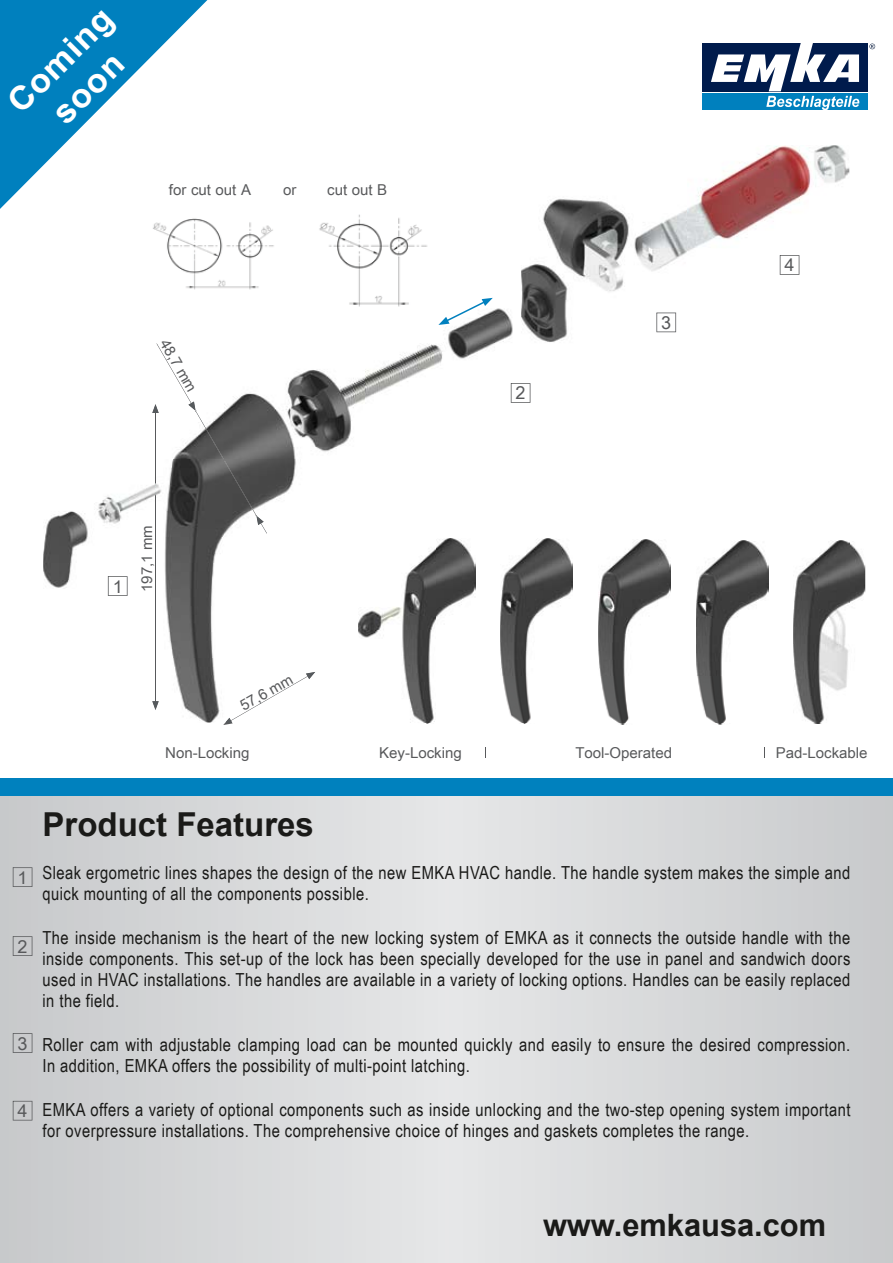
<style>
.page{position:relative;width:893px;height:1263px;background:#fff}
.page>*{position:absolute;margin:0;border:0;box-sizing:border-box;transform-origin:0 0}
.t1{font:700 33px "Arial";color:#1a1a18}
.t2{font:700 33px/39.6px "Arial";color:#fff;text-align:center;scale:1.05 1}
.t3{font:700 30.75px "Arial";color:#1a1a18}
.t4{font:18px/21px "Arial Narrow";letter-spacing:.025em;color:#1a1a18}
.t5{font:18px "Arial Unicode MS";color:#58595b}
.t6{font:15px "Arial Unicode MS";color:#58595b}
</style>
<div class="page">
<svg style="left:0;top:795px;width:893px;height:468px;background:#d6d7d9"></svg>
<div style="left:0;top:778px;width:893px;height:17px;background:#0081be"></div>
<img style="left:267px;top:198px;width:421px;height:262px">
<img style="left:688px;top:145px;width:161px;height:396px">
<img style="left:43px;top:460px;width:253px;height:262px">
<img style="left:155px;top:533px;width:1px;height:168px">
<svg style="left:152px;top:701px;width:7px;height:9px"></svg>
<svg style="left:223px;top:672px;width:92px;height:53px"></svg>
<svg style="left:152px;top:343px;width:115px;height:190px"></svg>
<img style="left:358px;top:538px;width:117px;height:186px">
<img style="left:500px;top:539px;width:72px;height:184px">
<img style="left:598px;top:540px;width:72px;height:184px">
<img style="left:696px;top:540px;width:72px;height:185px">
<img style="left:849px;top:542px;width:16px;height:61px">
<img style="left:813px;top:722px;width:9px;height:2px">
<img style="left:794px;top:541px;width:55px;height:181px">
<img style="left:313px;top:202px;width:119px;height:105px">
<img style="left:153px;top:198px;width:130px;height:95px">
<svg style="left:0;top:0;width:219px;height:220px"></svg>
<svg style="left:108px;top:576px;width:20px;height:20px"></svg>
<svg style="left:780px;top:255px;width:19px;height:20px"></svg>
<svg style="left:656px;top:313px;width:20px;height:19px"></svg>
<svg style="left:511px;top:383px;width:19px;height:20px"></svg>
<svg style="left:13px;top:867px;width:19px;height:20px"></svg>
<svg style="left:13px;top:1101px;width:19px;height:19px"></svg>
<svg style="left:13px;top:1033px;width:19px;height:20px"></svg>
<svg style="left:13px;top:936px;width:19px;height:20px"></svg>
<svg style="left:438px;top:298px;width:55px;height:27px"></svg>
<div style="left:702px;top:93px;width:165px;height:17px;background:#0080be"></div>
<div style="left:702px;top:43px;width:165px;height:48px;background:#001b4c"></div>
<svg style="left:711px;top:43px;width:148px;height:67px"></svg>
<svg style="left:869px;top:44px;width:6px;height:5px"></svg>
<h1 class="t2" style="left:0;top:94px;width:128px;rotate:-45deg">Coming soon</h1>
<p class="t6" style="left:169px;top:178px;width:84px">for cut out A</p>
<p class="t6" style="left:283px;top:178px;width:15px">or</p>
<p class="t6" style="left:327px;top:178px;width:62px">cut out B</p>
<p class="t6" style="left:173px;top:335px;width:60px;rotate:60deg">48,7 mm</p>
<p class="t5" style="left:516px;top:380px;width:12px">2</p>
<p class="t5" style="left:661px;top:309px;width:12px">3</p>
<p class="t5" style="left:785px;top:252px;width:12px">4</p>
<p class="t5" style="left:113px;top:573px;width:12px">1</p>
<p class="t6" style="left:136px;top:592px;width:68px;rotate:-90deg">197,1 mm</p>
<p class="t6" style="left:236px;top:697px;width:60px;rotate:-30deg">57,6 mm</p>
<p class="t6" style="left:165px;top:742px;width:86px">Non-Locking</p>
<p class="t6" style="left:379px;top:742px;width:84px">Key-Locking</p>
<p class="t6" style="left:575px;top:742px;width:98px">Tool-Operated</p>
<p class="t6" style="left:776px;top:742px;width:93px">Pad-Lockable</p>
<p class="t5" style="left:18px;top:864px;width:12px">1</p>
<p class="t5" style="left:18px;top:933px;width:12px">2</p>
<p class="t5" style="left:18px;top:1030px;width:12px">3</p>
<p class="t5" style="left:18px;top:1098px;width:12px">4</p>
<h1 class="t1" style="left:43px;top:803px;width:273px">Product Features</h1>
<p class="t4" style="left:43px;top:861px;width:809px">Sleak ergometric lines shapes the design of the new EMKA HVAC handle. The handle system makes the simple and quick mounting of all the components possible.</p>
<p class="t4" style="left:43px;top:926px;width:809px;text-align:justify">The inside mechanism is the heart of the new locking system of EMKA as it connects the outside handle with the inside components. This set-up of the lock has been specially developed for the use in panel and sandwich doors used in HVAC installations. The handles are available in a variety of locking options. Handles can be easily replaced in the field.</p>
<p class="t4" style="left:43px;top:1033px;width:809px">Roller cam with adjustable clamping load can be mounted quickly and easily to ensure the desired compression.<br>In addition, EMKA offers the possibility of multi-point latching.</p>
<p class="t4" style="left:43px;top:1098px;width:809px">EMKA offers a variety of optional components such as inside unlocking and the two-step opening system important for overpressure installations. The comprehensive choice of hinges and gaskets completes the range.</p>
<h2 class="t3" style="left:543px;top:1205px;width:285px">www.emkausa.com</h2>
</div>
